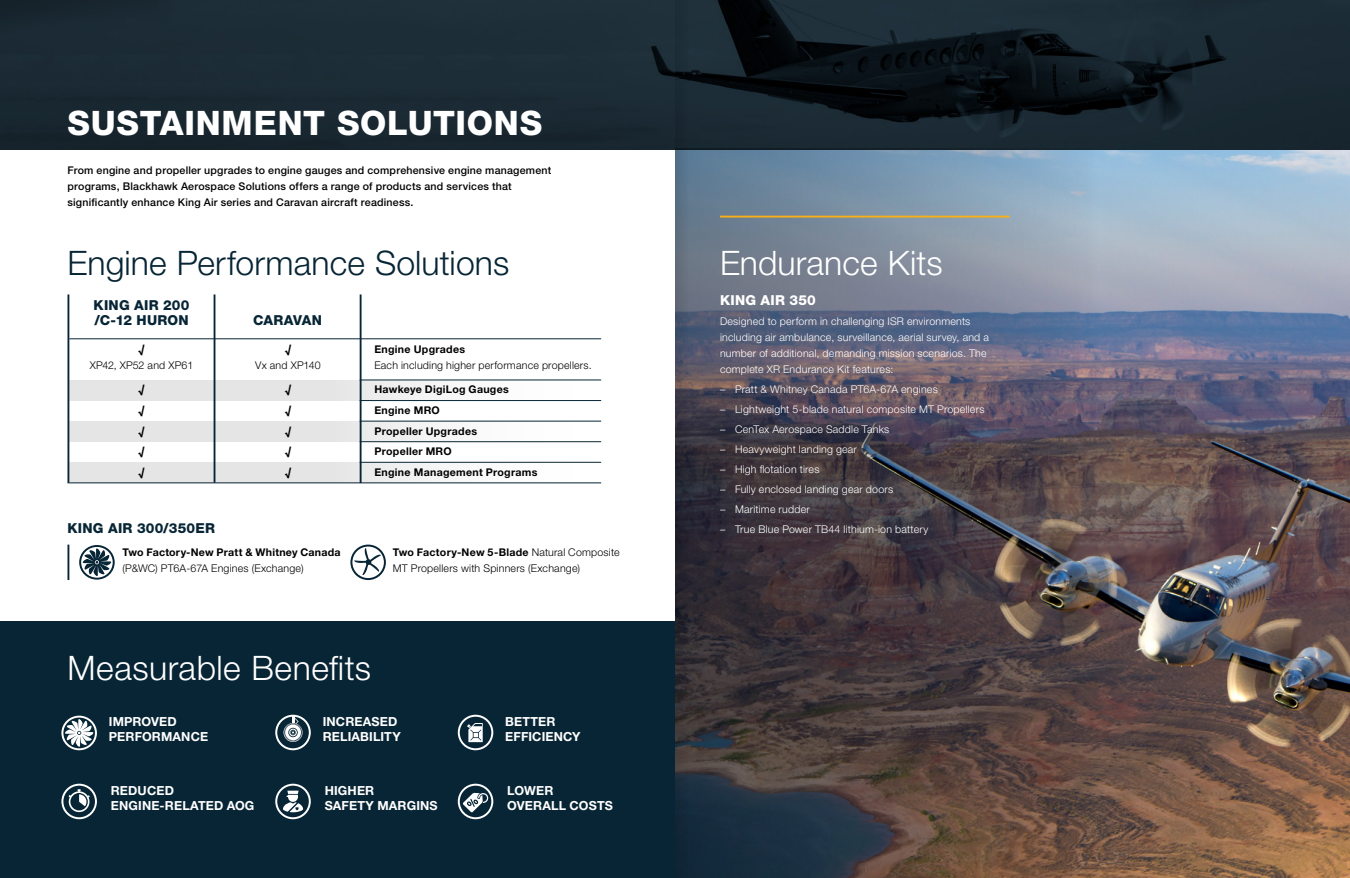
<style>
.page{position:relative;width:1350px;height:878px;background:#fff}
.page>*{position:absolute;margin:0;border:0;box-sizing:border-box;transform-origin:0 0}
.t1{font:300 33.75px "Helvetica Neue LT Pro";letter-spacing:.01em;color:#fff}
.t2{font:300 33.75px "Helvetica Neue LT Pro";letter-spacing:.005em;color:#072535}
.t3{font:800 33.75px "Helvetica Neue LT Pro";letter-spacing:.02em;color:#fff}
.Subhead_v1{font:800 13.75px/15px "Helvetica Neue LT Pro";letter-spacing:.015em;color:#072535}
.Subhead_v1-2{font:800 13.75px "Helvetica Neue LT Pro";letter-spacing:.02em;color:#fff}
.t4{font:700 12.5px/15px "Helvetica Neue LT Pro";letter-spacing:.01em;color:#fff}
.Text_-_v1{font:300 10.62px/16.2px "Helvetica Neue LT Pro";letter-spacing:.02em;color:#fff}
.Text_-_v1-2{font:500 10.62px/16.2px "Helvetica Neue LT Pro";letter-spacing:.02em;color:#000}
.Text_-_v1-3{font:300 10.62px/16.2px "Helvetica Neue LT Pro";letter-spacing:.02em;color:#000}
.Subhead_v1-3{font:700 10.62px "Helvetica Neue LT Pro";letter-spacing:.025em;color:#000}
.Text_-_v1-4{font:700 10.62px/16.2px "Helvetica Neue LT Pro";letter-spacing:.02em;color:#000}
.s1{font-weight:300}
.s2{font-weight:700}
</style>
<div class="page">
<img style="left:1305px;top:149px;width:45px;height:729px">
<img style="left:0;top:0;width:1350px;height:149px">
<div style="left:0;top:621px;width:675px;height:257px;background:#072535"></div>
<img style="left:704px;top:148px;width:601px;height:730px">
<svg style="left:350px;top:544px;width:36px;height:36px"></svg>
<div style="left:69px;top:462px;width:532px;height:20px;background:linear-gradient(to right,#dddcdc,#fefefe)"></div>
<div style="left:69px;top:421px;width:532px;height:20px;background:linear-gradient(to right,#dddcdc,#fefefe)"></div>
<div style="left:69px;top:380px;width:532px;height:20px;background:linear-gradient(to right,#dddcdc,#fefefe)"></div>
<hr style="left:720px;top:216px;width:290px;height:1px;background:#f8b019">
<hr style="left:68px;top:294px;width:1px;height:188px;background:#072535">
<hr style="left:68px;top:544px;width:1px;height:36px;background:#072535">
<hr style="left:214px;top:294px;width:1px;height:188px;background:#072535">
<hr style="left:360px;top:294px;width:2px;height:189px;background:#072535">
<hr style="left:68px;top:482px;width:533px;height:1px;background:#072535">
<hr style="left:360px;top:462px;width:241px;height:1px;background:#072535">
<hr style="left:360px;top:441px;width:241px;height:1px;background:#072535">
<hr style="left:360px;top:421px;width:241px;height:1px;background:#072535">
<hr style="left:360px;top:400px;width:241px;height:1px;background:#072535">
<hr style="left:360px;top:380px;width:241px;height:1px;background:#072535">
<hr style="left:69px;top:338px;width:532px;height:1px;background:#072535">
<svg style="left:61px;top:715px;width:36px;height:35px"></svg>
<svg style="left:79px;top:545px;width:36px;height:34px"></svg>
<svg style="left:458px;top:714px;width:35px;height:36px"></svg>
<svg style="left:61px;top:783px;width:36px;height:36px"></svg>
<svg style="left:275px;top:714px;width:36px;height:36px"></svg>
<svg style="left:458px;top:783px;width:35px;height:36px"></svg>
<svg style="left:275px;top:783px;width:36px;height:36px"></svg>
<svg style="left:675px;top:0;width:29px;height:878px;background:#363d49"></svg>
<p class="t3" style="left:68px;top:103px;width:476px">SUSTAINMENT SOLUTIONS</p>
<p class="Text_-_v1-2" style="left:68px;top:162px;width:485px">From engine and propeller upgrades to engine gauges and comprehensive engine management programs, Blackhawk Aerospace Solutions offers a range of products and services that significantly enhance King Air series and Caravan aircraft readiness.</p>
<p class="t2" style="left:68px;top:242px;width:443px">Engine Performance Solutions</p>
<p class="t1" style="left:720px;top:242px;width:224px">Endurance Kits</p>
<p class="Subhead_v1" style="left:94px;top:297px;width:97px">KING AIR 200 /C-12 HURON</p>
<p class="Subhead_v1-2" style="left:720px;top:292px;width:97px">KING AIR 350</p>
<p class="Subhead_v1" style="left:253px;top:312px;width:70px">CARAVAN</p>
<p class="Text_-_v1" style="left:720px;top:312px;width:271px">Designed to perform in challenging ISR environments including air ambulance, surveillance, aerial survey, and a number of additional, demanding mission scenarios. The complete XR Endurance Kit features:</p>
<p class="Text_-_v1" style="left:720px;top:381px;width:219px">– Pratt &amp; Whitney Canada PT6A-67A engines</p>
<p class="Text_-_v1" style="left:720px;top:401px;width:266px">– Lightweight 5-blade natural composite MT Propellers</p>
<p class="Text_-_v1" style="left:720px;top:421px;width:171px">– CenTex Aerospace Saddle Tanks</p>
<p class="Text_-_v1" style="left:720px;top:441px;width:139px">– Heavyweight landing gear</p>
<p class="Text_-_v1" style="left:720px;top:461px;width:101px">– High flotation tires</p>
<p class="Text_-_v1" style="left:720px;top:481px;width:175px">– Fully enclosed landing gear doors</p>
<p class="Text_-_v1" style="left:720px;top:501px;width:91px">– Maritime rudder</p>
<p class="Text_-_v1" style="left:720px;top:521px;width:210px">– True Blue Power TB44 lithium-ion battery</p>
<p class="Subhead_v1-3" style="left:138px;top:342px;width:8px">√</p>
<p class="Text_-_v1-3" style="left:90px;top:357px;width:105px">XP42, XP52 and XP61</p>
<p class="Subhead_v1-3" style="left:138px;top:383px;width:8px">√</p>
<p class="Subhead_v1-3" style="left:138px;top:403px;width:8px">√</p>
<p class="Subhead_v1-3" style="left:138px;top:424px;width:8px">√</p>
<p class="Subhead_v1-3" style="left:138px;top:445px;width:8px">√</p>
<p class="Subhead_v1-3" style="left:138px;top:465px;width:8px">√</p>
<p class="Subhead_v1-3" style="left:285px;top:342px;width:8px">√</p>
<p class="Text_-_v1-3" style="left:255px;top:357px;width:67px">Vx and XP140</p>
<p class="Subhead_v1-3" style="left:285px;top:383px;width:8px">√</p>
<p class="Subhead_v1-3" style="left:285px;top:403px;width:8px">√</p>
<p class="Subhead_v1-3" style="left:285px;top:424px;width:8px">√</p>
<p class="Subhead_v1-3" style="left:285px;top:445px;width:8px">√</p>
<p class="Subhead_v1-3" style="left:285px;top:465px;width:8px">√</p>
<p class="Subhead_v1-3" style="left:374px;top:342px;width:92px">Engine Upgrades</p>
<p class="Text_-_v1-3" style="left:374px;top:357px;width:219px">Each including higher performance propellers.</p>
<p class="Subhead_v1-3" style="left:374px;top:383px;width:136px">Hawkeye DigiLog Gauges</p>
<p class="Subhead_v1-3" style="left:374px;top:403px;width:67px">Engine MRO</p>
<p class="Subhead_v1-3" style="left:374px;top:424px;width:104px">Propeller Upgrades</p>
<p class="Subhead_v1-3" style="left:374px;top:445px;width:79px">Propeller MRO</p>
<p class="Subhead_v1-3" style="left:374px;top:465px;width:165px">Engine Management Programs</p>
<p class="Subhead_v1" style="left:68px;top:521px;width:149px">KING AIR 300/350ER</p>
<p class="Text_-_v1-4" style="left:123px;top:544px;width:220px">Two Factory-New Pratt &amp; Whitney Canada <span class="s1">(P&amp;WC) PT6A-67A Engines (Exchange)</span></p>
<p class="Text_-_v1-3" style="left:393px;top:544px;width:228px"><span class="s2">Two Factory-New 5-Blade</span> Natural Composite<br>MT Propellers with Spinners (Exchange)</p>
<p class="t1" style="left:68px;top:647px;width:305px">Measurable Benefits</p>
<p class="t4" style="left:109px;top:714px;width:101px">IMPROVED<br>PERFORMANCE</p>
<p class="t4" style="left:323px;top:714px;width:79px">INCREASED<br>RELIABILITY</p>
<p class="t4" style="left:505px;top:714px;width:77px">BETTER<br>EFFICIENCY</p>
<p class="t4" style="left:111px;top:782px;width:145px">REDUCED<br>ENGINE-RELATED AOG</p>
<p class="t4" style="left:325px;top:782px;width:115px">HIGHER<br>SAFETY MARGINS</p>
<p class="t4" style="left:507px;top:782px;width:107px">LOWER<br>OVERALL COSTS</p>
</div>
